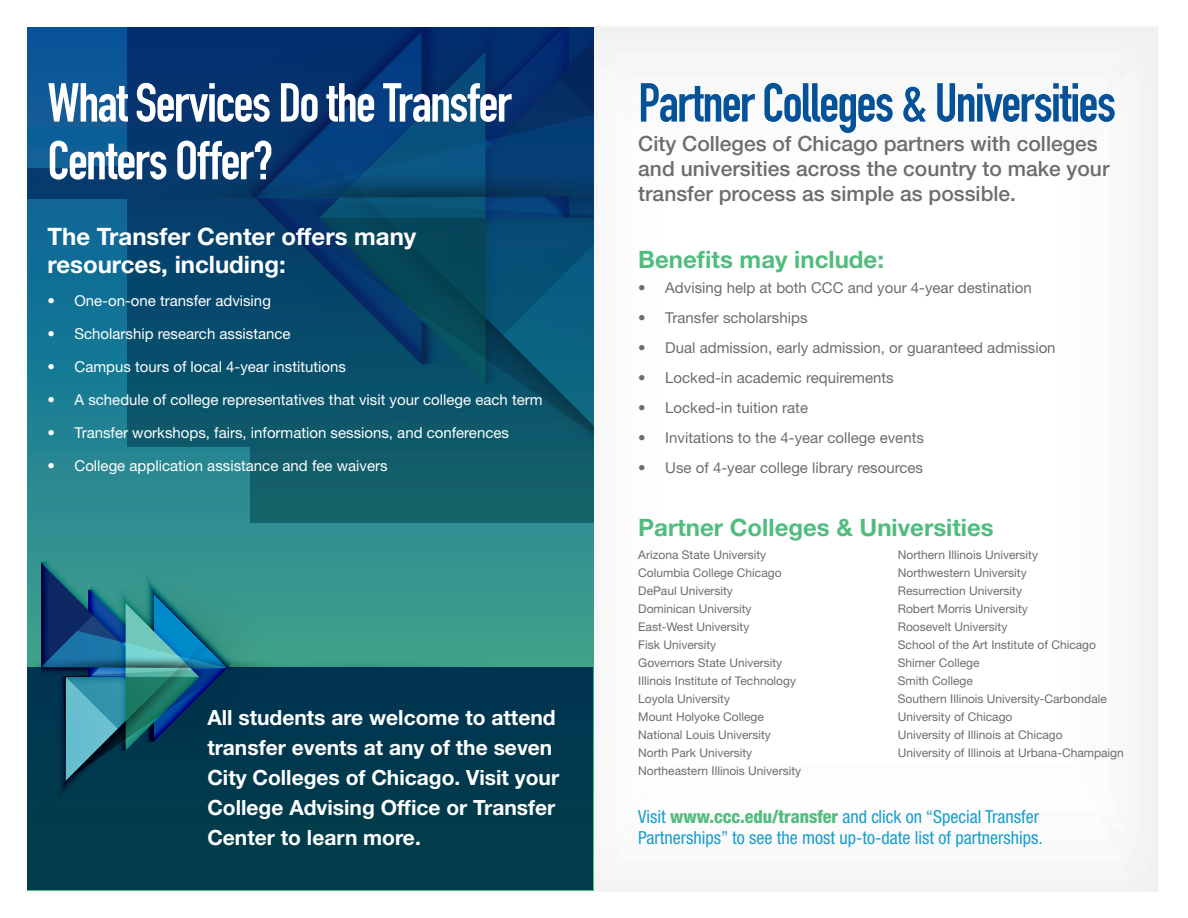
<style>
.page{position:relative;width:1188px;height:918px;background:#fff}
.page>*{position:absolute;margin:0;border:0;box-sizing:border-box;transform-origin:0 0}
.t1{font:54px/57.8px "DIN Engschrift Std";letter-spacing:-.025em;color:#fff}
.t2{font:54px "DIN Engschrift Std";letter-spacing:-.03em;color:#065298}
.Sub-head-1{font:700 24px/28.8px "Helvetica Neue LT Std";color:#fff}
.Sub-head-1-2{font:700 24px "Helvetica Neue LT Std";color:#52bc7e}
.Sub-head-1-3{font:700 21px/30px "Helvetica Neue LT Std";color:#fff}
.Sub-head-1-4{font:500 21px/25.2px "Helvetica Neue LT Std";color:#6c6d70}
.Sub-head-1-5{font:condensed 18px/21.6px "Helvetica Neue LT Std";color:#199ecc}
.t3{font:15px "Helvetica Neue LT Std";color:#fff}
.t4{font:15px "Helvetica Neue LT Std";color:#6c6d70}
.parg-1{font:12px "Helvetica Neue LT Std";color:#6c6d70}
.s1{font-weight:800;color:#52bc7e}
</style>
<div class="page">
<svg style="left:28px;top:28px;width:566px;height:862px;background:#2f8d8d"></svg>
<div style="left:251px;top:426px;width:343px;height:97px;background:#125f69"></div>
<svg style="left:28px;top:27px;width:566px;height:399px;background:#084873"></svg>
<div style="left:28px;top:667px;width:565px;height:223px;background:#013c4b"></div>
<svg style="left:33px;top:555px;width:459px;height:240px"></svg>
<p class="t1" style="left:48px;top:74px;width:466px">What Services Do the Transfer<br>Centers Offer?</p>
<p class="t2" style="left:638px;top:71px;width:479px">Partner Colleges &amp; Universities</p>
<p class="Sub-head-1-4" style="left:638px;top:131px;width:473px">City Colleges of Chicago partners with colleges and universities across the country to make your transfer process as simple as possible.</p>
<p class="Sub-head-1" style="left:48px;top:221px;width:370px">The Transfer Center offers many resources, including:</p>
<p class="t3" style="left:48px;top:292px;width:225px">• One-on-one transfer advising</p>
<p class="t3" style="left:48px;top:325px;width:245px">• Scholarship research assistance</p>
<p class="t3" style="left:48px;top:358px;width:300px">• Campus tours of local 4-year institutions</p>
<p class="t3" style="left:48px;top:391px;width:497px">• A schedule of college representatives that visit your college each term</p>
<p class="t3" style="left:48px;top:424px;width:463px">• Transfer workshops, fairs, information sessions, and conferences</p>
<p class="t3" style="left:48px;top:457px;width:342px">• College application assistance and fee waivers</p>
<p class="Sub-head-1-3" style="left:207px;top:702px;width:353px">All students are welcome to attend transfer events at any of the seven<br>City Colleges of Chicago. Visit your<br>College Advising Office or Transfer<br>Center to learn more.</p>
<p class="Sub-head-1-2" style="left:638px;top:244px;width:247px">Benefits may include:</p>
<p class="t4" style="left:638px;top:279px;width:395px">• Advising help at both CCC and your 4-year destination</p>
<p class="t4" style="left:638px;top:309px;width:171px">• Transfer scholarships</p>
<p class="t4" style="left:638px;top:339px;width:419px">• Dual admission, early admission, or guaranteed admission</p>
<p class="t4" style="left:638px;top:369px;width:257px">• Locked-in academic requirements</p>
<p class="t4" style="left:638px;top:399px;width:171px">• Locked-in tuition rate</p>
<p class="t4" style="left:638px;top:429px;width:287px">• Invitations to the 4-year college events</p>
<p class="t4" style="left:638px;top:459px;width:286px">• Use of 4-year college library resources</p>
<p class="Sub-head-1-2" style="left:638px;top:513px;width:357px">Partner Colleges &amp; Universities</p>
<p class="parg-1" style="left:638px;top:548px;width:129px">Arizona State University</p>
<p class="parg-1" style="left:638px;top:566px;width:145px">Columbia College Chicago</p>
<p class="parg-1" style="left:638px;top:584px;width:96px">DePaul University</p>
<p class="parg-1" style="left:638px;top:602px;width:115px">Dominican University</p>
<p class="parg-1" style="left:638px;top:620px;width:113px">East-West University</p>
<p class="parg-1" style="left:638px;top:638px;width:79px">Fisk University</p>
<p class="parg-1" style="left:638px;top:656px;width:145px">Governors State University</p>
<p class="parg-1" style="left:638px;top:674px;width:159px">Illinois Institute of Technology</p>
<p class="parg-1" style="left:638px;top:692px;width:93px">Loyola University</p>
<p class="parg-1" style="left:638px;top:710px;width:127px">Mount Holyoke College</p>
<p class="parg-1" style="left:638px;top:728px;width:134px">National Louis University</p>
<p class="parg-1" style="left:638px;top:746px;width:115px">North Park University</p>
<p class="parg-1" style="left:638px;top:764px;width:164px">Northeastern Illinois University</p>
<p class="parg-1" style="left:898px;top:548px;width:142px">Northern Illinois University</p>
<p class="parg-1" style="left:898px;top:566px;width:130px">Northwestern University</p>
<p class="parg-1" style="left:898px;top:584px;width:126px">Resurrection University</p>
<p class="parg-1" style="left:898px;top:602px;width:131px">Robert Morris University</p>
<p class="parg-1" style="left:898px;top:620px;width:111px">Roosevelt University</p>
<p class="parg-1" style="left:898px;top:638px;width:200px">School of the Art Institute of Chicago</p>
<p class="parg-1" style="left:898px;top:656px;width:83px">Shimer College</p>
<p class="parg-1" style="left:898px;top:674px;width:77px">Smith College</p>
<p class="parg-1" style="left:898px;top:692px;width:211px">Southern Illinois University-Carbondale</p>
<p class="parg-1" style="left:898px;top:710px;width:116px">University of Chicago</p>
<p class="parg-1" style="left:898px;top:728px;width:166px">University of Illinois at Chicago</p>
<p class="parg-1" style="left:898px;top:746px;width:228px">University of Illinois at Urbana-Champaign</p>
<p class="Sub-head-1-5" style="left:638px;top:805px;width:406px">Visit <span class="s1">www.ccc.edu/transfer</span> and click on “Special Transfer<br>Partnerships” to see the most up-to-date list of partnerships.</p>
</div>
